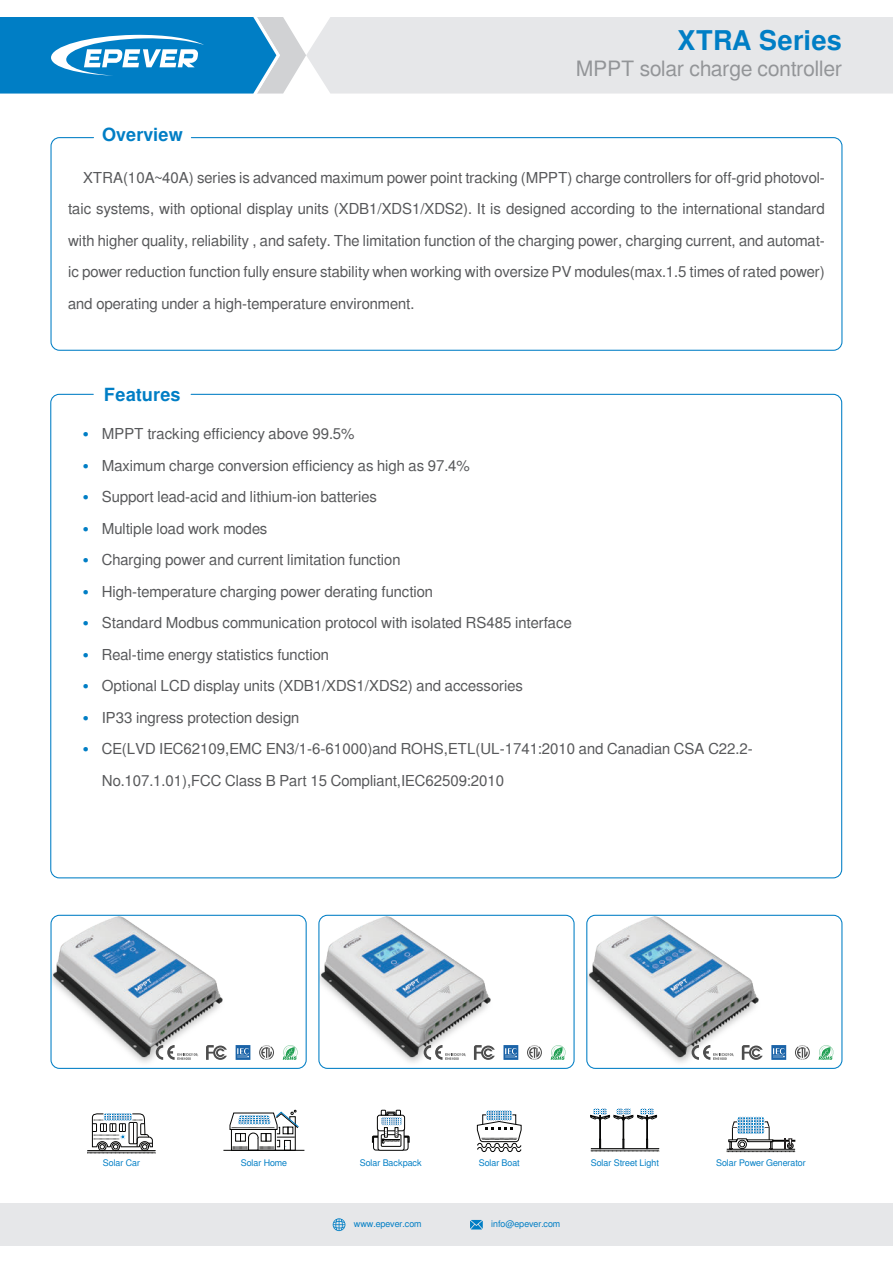
<style>
.page{position:relative;width:893px;height:1263px;background:#fff}
.page>*{position:absolute;margin:0;border:0;box-sizing:border-box;transform-origin:0 0}
.t1{font:700 27px "Free Sans";color:#007ec5}
.t2{font:21px "Free Sans";color:#939598}
.t3{font:700 18px "Free Sans";color:#007ec5}
.t4{font:15px/31.5px "Free Sans";color:#57585a;text-align:justify}
.t5{font:700 15px/31.5px "Free Sans";color:#007ec5;text-align:justify}
.t6{font:9px "Free Sans";color:#007ec5}
</style>
<div class="page">
<div style="left:0;top:1203px;width:893px;height:43px;background:#e6e7e9"></div>
<div style="left:306px;top:17px;width:587px;height:77px;background:#e6e7e9"></div>
<svg style="left:0;top:17px;width:306px;height:77px;background:#3797ce"></svg>
<div style="left:50px;top:137px;width:792px;height:214px;border:1px solid #007ec5;border-radius:9px"></div>
<svg style="left:87px;top:1113px;width:69px;height:41px"></svg>
<svg style="left:372px;top:1110px;width:38px;height:40px"></svg>
<svg style="left:477px;top:1110px;width:45px;height:42px"></svg>
<svg style="left:590px;top:1108px;width:69px;height:44px"></svg>
<div style="left:737px;top:1116px;width:27px;height:10px;border:1px solid #fff"></div>
<svg style="left:727px;top:1117px;width:68px;height:35px"></svg>
<hr style="left:223px;top:1150px;width:81px;height:1px;background:#050504">
<svg style="left:229px;top:1110px;width:71px;height:41px"></svg>
<img style="left:52px;top:915px;width:199px;height:152px">
<div style="left:50px;top:915px;width:257px;height:154px;border:1px solid #007ec5;border-radius:9px"></div>
<img style="left:319px;top:915px;width:200px;height:152px">
<div style="left:318px;top:915px;width:257px;height:154px;border:1px solid #007ec5;border-radius:9px"></div>
<img style="left:587px;top:915px;width:200px;height:152px">
<div style="left:586px;top:915px;width:256px;height:154px;border:1px solid #007ec5;border-radius:9px"></div>
<svg style="left:206px;top:1045px;width:21px;height:15px"></svg>
<svg style="left:283px;top:1045px;width:15px;height:15px"></svg>
<svg style="left:236px;top:1045px;width:14px;height:15px"></svg>
<svg style="left:156px;top:1045px;width:43px;height:15px"></svg>
<svg style="left:259px;top:1045px;width:15px;height:15px"></svg>
<svg style="left:474px;top:1045px;width:21px;height:15px"></svg>
<svg style="left:551px;top:1045px;width:15px;height:15px"></svg>
<svg style="left:503px;top:1045px;width:15px;height:15px"></svg>
<svg style="left:424px;top:1045px;width:42px;height:15px"></svg>
<svg style="left:527px;top:1045px;width:15px;height:15px"></svg>
<svg style="left:742px;top:1045px;width:21px;height:15px"></svg>
<svg style="left:818px;top:1045px;width:15px;height:15px"></svg>
<svg style="left:771px;top:1045px;width:15px;height:15px"></svg>
<svg style="left:692px;top:1045px;width:42px;height:15px"></svg>
<svg style="left:795px;top:1045px;width:15px;height:15px"></svg>
<svg style="left:470px;top:1220px;width:13px;height:9px"></svg>
<svg style="left:333px;top:1218px;width:12px;height:13px"></svg>
<p class="t3" style="left:102px;top:127px;width:82px">Overview</p>
<h1 class="t1" style="left:677px;top:29px;width:166px">XTRA Series</h1>
<h2 class="t2" style="left:576px;top:59px;width:268px">MPPT solar charge controller</h2>
<p class="t4" style="left:68px;top:162px;width:758px;text-indent:15px">XTRA(10A~40A) series is advanced maximum power point tracking (MPPT) charge controllers for off-grid photovol&shy;taic systems, with optional display units (XDB1/XDS1/XDS2). It is designed according to the international standard with higher quality, reliability , and safety. The limitation function of the charging power, charging current, and automat&shy;ic power reduction function fully ensure stability when working with oversize PV modules(max.1.5 times of rated power) and operating under a high-temperature environment.</p>
<p class="t3" style="left:104px;top:386px;width:78px">Features</p>
<p class="t5" style="left:83px;top:419px;width:7px">ï ï ï ï ï ï ï ï ï ï ï</p>
<p class="t4" style="left:102px;top:419px;width:652px;text-align:left">MPPT tracking efficiency above 99.5%<br>Maximum charge conversion efficiency as high as 97.4%<br>Support lead-acid and lithium-ion batteries<br>Multiple load work modes<br>Charging power and current limitation function<br>High-temperature charging power derating function<br>Standard Modbus communication protocol with isolated RS485 interface<br>Real-time energy statistics function<br>Optional LCD display units (XDB1/XDS1/XDS2) and accessories<br>IP33 ingress protection design<br>CE(LVD IEC62109,EMC EN3/1-6-61000)and ROHS,ETL(UL-1741:2010 and Canadian CSA C22.2- No.107.1.01),FCC Class B Part 15 Compliant,IEC62509:2010</p>
<p class="t6" style="left:103px;top:1158px;width:39px">Solar Car</p>
<p class="t6" style="left:241px;top:1158px;width:48px">Solar Home</p>
<p class="t6" style="left:360px;top:1158px;width:64px">Solar Backpack</p>
<p class="t6" style="left:479px;top:1158px;width:43px">Solar Boat</p>
<p class="t6" style="left:591px;top:1158px;width:70px">Solar Street Light</p>
<p class="t6" style="left:716px;top:1158px;width:91px">Solar Power Generator</p>
<p class="t6" style="left:354px;top:1220px;width:69px">www.epever.com</p>
<p class="t6" style="left:491px;top:1220px;width:71px">info@epever.com</p>
</div>
